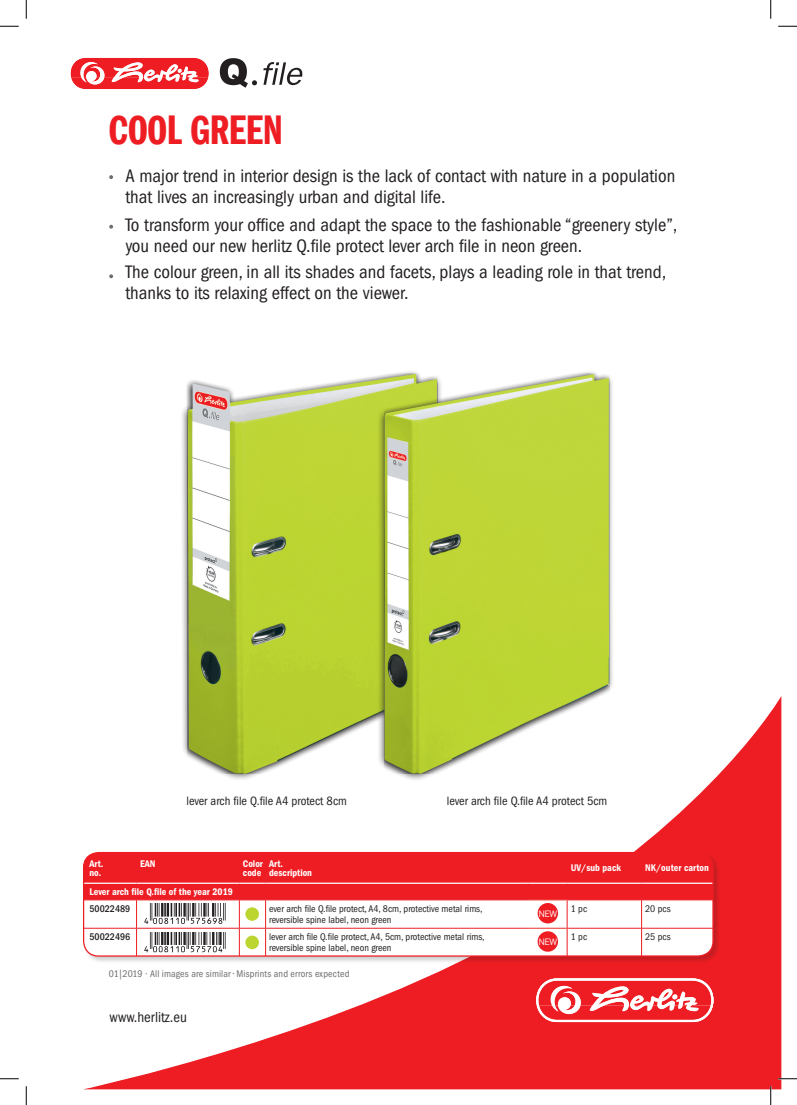
<style>
.page{position:relative;width:797px;height:1105px;background:#fff}
.page>*{position:absolute;margin:0;border:0;box-sizing:border-box;transform-origin:0 0}
.t1{font:42.5px "Franklin Gothic LT Com Dm Cm";letter-spacing:-.015em;color:#ee1d23}
.t2{font:condensed 18.75px/21.2px "ITC Franklin Gothic Std";color:#231f20}
.t3{font:condensed 15px "ITC Franklin Gothic Std";color:#231f20}
.t4{font:condensed 12.5px "ITC Franklin Gothic Std";color:#231f20}
.t5{font:condensed 10px/10.5px "ITC Franklin Gothic Std";color:#231f20}
.t6{font:10px/9.5px "ITC Franklin Gothic Std Dm Cd";color:#fff}
.t7{font:condensed 10px "ITC Franklin Gothic Std";letter-spacing:.015em;color:#6c6d70}
.t8{font:500 condensed 10px "ITC Franklin Gothic Std";color:#231f20}
.t9{font:9.12px "DIN Pro";letter-spacing:-.07em;color:#fff}
</style>
<div class="page">
<svg style="left:85px;top:697px;width:696px;height:392px"></svg>
<svg style="left:536px;top:978px;width:177px;height:44px"></svg>
<svg style="left:109px;top:175px;width:4px;height:4px"></svg>
<svg style="left:109px;top:225px;width:4px;height:4px"></svg>
<svg style="left:109px;top:274px;width:4px;height:4px"></svg>
<div style="left:82px;top:851px;width:638px;height:113px;background:#231f20;opacity:.21"></div>
<svg style="left:84px;top:852px;width:629px;height:105px"></svg>
<div style="left:245px;top:936px;width:14px;height:13px;background:#bcd531;border-radius:50%"></div>
<div style="left:537px;top:931px;width:21px;height:21px;background:#ee1d23;border-radius:50%"></div>
<div style="left:83px;top:852px;width:630px;height:105px;border:1px solid #ee1d23;border-radius:15px"></div>
<svg style="left:70px;top:57px;width:139px;height:32px"></svg>
<svg style="left:263px;top:62px;width:40px;height:23px"></svg>
<svg style="left:220px;top:58px;width:37px;height:30px"></svg>
<div style="left:180px;top:369px;width:263px;height:412px;background:#231f20;opacity:.75"></div>
<img style="left:187px;top:374px;width:190px;height:400px">
<div style="left:377px;top:369px;width:237px;height:413px;background:#231f20;opacity:.75"></div>
<img style="left:384px;top:374px;width:225px;height:400px">
<svg style="left:0;top:25px;width:19px;height:2px"></svg>
<svg style="left:778px;top:25px;width:19px;height:2px"></svg>
<svg style="left:0;top:1078px;width:19px;height:1px"></svg>
<svg style="left:778px;top:1078px;width:19px;height:1px"></svg>
<svg style="left:25px;top:0;width:2px;height:19px"></svg>
<svg style="left:25px;top:1086px;width:2px;height:19px"></svg>
<svg style="left:770px;top:0;width:1px;height:19px"></svg>
<svg style="left:770px;top:1086px;width:1px;height:19px"></svg>
<h1 class="t1" style="left:108px;top:107px;width:176px">COOL GREEN</h1>
<p class="t2" style="left:125px;top:165px;width:551px">A major trend in interior design is the lack of contact with nature in a population that lives an increasingly urban and digital life.</p>
<p class="t2" style="left:125px;top:214px;width:553px">To transform your office and adapt the space to the fashionable “greenery style”, you need our new herlitz Q.file protect lever arch file in neon green.</p>
<p class="t2" style="left:125px;top:262px;width:542px">The colour green, in all its shades and facets, plays a leading role in that trend, thanks to its relaxing effect on the viewer.</p>
<p class="t4" style="left:186px;top:794px;width:162px">lever arch file Q.file A4 protect 8cm</p>
<p class="t4" style="left:447px;top:794px;width:162px">lever arch file Q.file A4 protect 5cm</p>
<p class="t6" style="left:89px;top:858px;width:15px">Art. no.</p>
<p class="t6" style="left:140px;top:858px;width:17px">EAN</p>
<p class="t6" style="left:243px;top:858px;width:22px">Color code</p>
<p class="t6" style="left:269px;top:858px;width:44px">Art. description</p>
<p class="t6" style="left:570px;top:863px;width:52px">UV/sub pack</p>
<p class="t6" style="left:645px;top:863px;width:65px">NK/outer carton</p>
<p class="t6" style="left:89px;top:887px;width:145px">Lever arch file Q.file of the year 2019</p>
<p class="t8" style="left:89px;top:903px;width:42px">50022489</p>
<p class="t5" style="left:269px;top:903px;width:215px">ever arch file Q.file protect, A4, 8cm, protective metal rims, reversible spine label, neon green</p>
<p class="t9" style="left:538px;top:907px;width:20px">NEW</p>
<p class="t5" style="left:570px;top:903px;width:18px">1 pc</p>
<p class="t5" style="left:645px;top:903px;width:27px">20 pcs</p>
<p class="t8" style="left:89px;top:931px;width:42px">50022496</p>
<p class="t5" style="left:269px;top:932px;width:217px">lever arch file Q.file protect, A4, 5cm, protective metal rims, reversible spine label, neon green</p>
<p class="t9" style="left:538px;top:935px;width:20px">NEW</p>
<p class="t5" style="left:570px;top:932px;width:18px">1 pc</p>
<p class="t5" style="left:645px;top:932px;width:27px">25 pcs</p>
<p class="t7" style="left:109px;top:967px;width:242px">01|2019 ∙ All images are similar • Misprints and errors expected</p>
<p class="t3" style="left:110px;top:1008px;width:79px">www.herlitz.eu</p>
</div>
